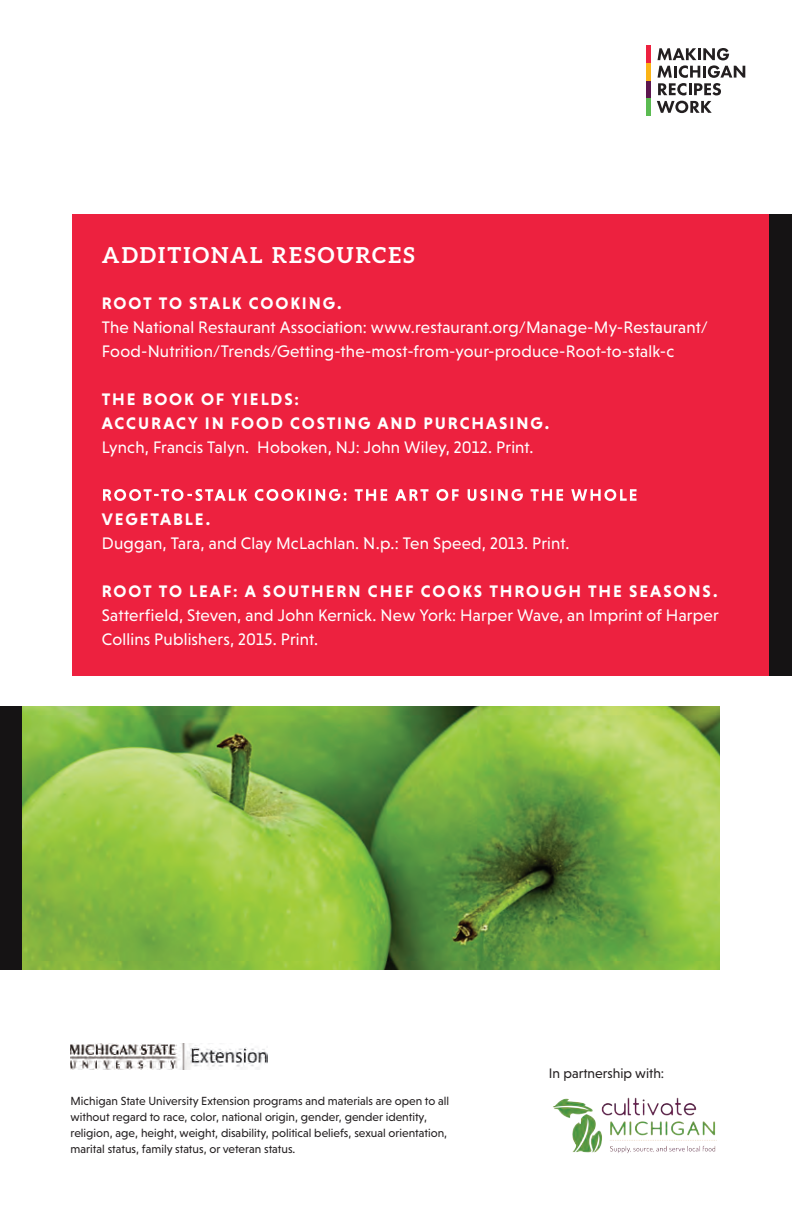
<style>
.page{position:relative;width:792px;height:1224px;background:#fff}
.page>*{position:absolute;margin:0;border:0;box-sizing:border-box;transform-origin:0 0}
.t1{font:700 22px "Aleo";letter-spacing:.095em;color:#fff}
.t2{font:17px/24px "Niveau Grotesk";letter-spacing:.01em;color:#fff}
.t3{font:700 17px/24px "Niveau Grotesk";letter-spacing:.115em;color:#fff}
.t4{font:14px "Niveau Grotesk";color:#231f20}
.t5{font:12px/16px "Niveau Grotesk";color:#231f20}
</style>
<div class="page">
<div style="left:72px;top:215px;width:720px;height:461px;background:#ed213f"></div>
<div style="left:770px;top:215px;width:22px;height:461px;background:#151314"></div>
<svg style="left:103px;top:489px;width:534px;height:12px"></svg>
<img style="left:22px;top:706px;width:698px;height:263px">
<div style="left:0;top:706px;width:22px;height:263px;background:#151314"></div>
<img style="left:553px;top:1097px;width:164px;height:57px">
<img style="left:71px;top:1044px;width:197px;height:25px">
<hr style="left:647px;top:98px;width:4px;height:18px;background:#5bbb51">
<hr style="left:647px;top:80px;width:4px;height:18px;background:#5c164e">
<hr style="left:647px;top:63px;width:4px;height:17px;background:#fbb316">
<hr style="left:647px;top:45px;width:4px;height:18px;background:#ed213f">
<svg style="left:658px;top:48px;width:87px;height:47px"></svg>
<svg style="left:657px;top:101px;width:55px;height:12px"></svg>
<p class="t1" style="left:102px;top:242px;width:314px">ADDITIONAL RESOURCES</p>
<p class="t3" style="left:102px;top:291px;width:241px">ROOT TO STALK COOKING.</p>
<p class="t2" style="left:102px;top:315px;width:608px">The National Restaurant Association: www.restaurant.org/Manage-My-Restaurant/<br>Food-Nutrition/Trends/Getting-the-most-from-your-produce-Root-to-stalk-c</p>
<p class="t3" style="left:102px;top:387px;width:449px">THE BOOK OF YIELDS:<br>ACCURACY IN FOOD COSTING AND PURCHASING.</p>
<p class="t2" style="left:102px;top:435px;width:433px">Lynch, Francis Talyn. Hoboken, NJ: John Wiley, 2012. Print.</p>
<p class="t3" style="left:102px;top:507px;width:110px">VEGETABLE.</p>
<p class="t2" style="left:102px;top:531px;width:469px">Duggan, Tara, and Clay McLachlan. N.p.: Ten Speed, 2013. Print.</p>
<p class="t3" style="left:102px;top:579px;width:617px">ROOT TO LEAF: A SOUTHERN CHEF COOKS THROUGH THE SEASONS.</p>
<p class="t2" style="left:102px;top:603px;width:618px">Satterfield, Steven, and John Kernick. New York: Harper Wave, an Imprint of Harper<br>Collins Publishers, 2015. Print.</p>
<p class="t5" style="left:71px;top:1092px;width:380px">Michigan State University Extension programs and materials are open to all without regard to race, color, national origin, gender, gender identity, religion, age, height, weight, disability, political beliefs, sexual orientation, marital status, family status, or veteran status.</p>
<p class="t4" style="left:549px;top:1065px;width:117px">In partnership with:</p>
</div>
